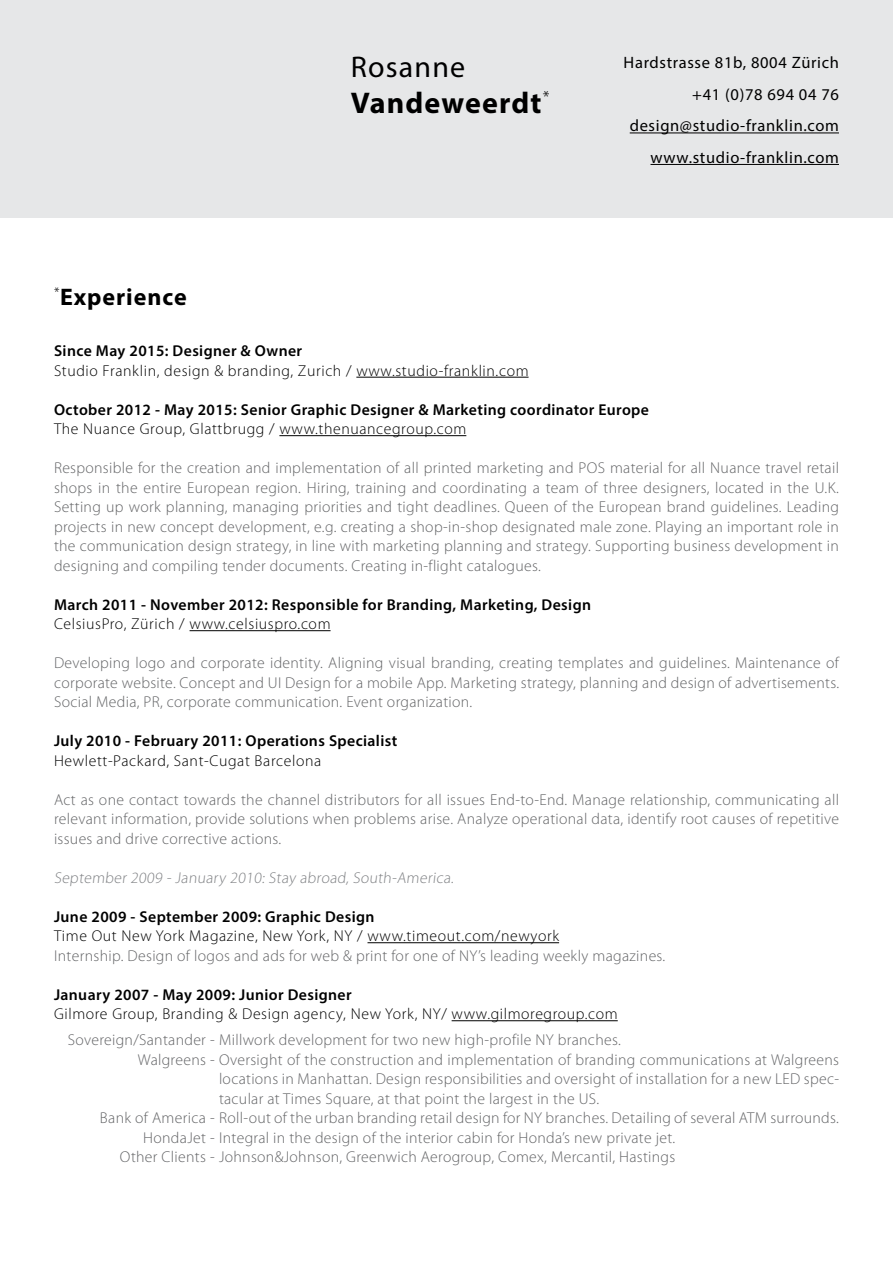
<style>
.page{position:relative;width:893px;height:1263px;background:#fff}
.page>*{position:absolute;margin:0;border:0;box-sizing:border-box;transform-origin:0 0}
.t1{font:700 30px/36px "Myriad Pro";letter-spacing:.04em;color:#000}
.t2{font:700 24px "Myriad Pro";letter-spacing:.04em;color:#000}
.t3{font:16.5px/31.5px "Myriad Pro";letter-spacing:.04em;color:#000;text-align:right}
.t4{font:300 15.75px/19.5px "Myriad Pro";letter-spacing:.02em;color:#636466;text-align:justify}
.t5{font:300 15.75px "Myriad Pro";letter-spacing:.04em;color:#000}
.t6{font:600 15.75px "Myriad Pro";letter-spacing:.025em;color:#000}
.t7{font:300 15.75px "Myriad Pro";color:#808285}
.s1{font-weight:400}
</style>
<div class="page">
<hr style="left:356px;top:377px;width:173px;height:1px;background:#000">
<hr style="left:279px;top:435px;width:187px;height:1px;background:#000">
<hr style="left:190px;top:630px;width:141px;height:1px;background:#000">
<hr style="left:367px;top:942px;width:192px;height:1px;background:#000">
<hr style="left:452px;top:1020px;width:166px;height:1px;background:#000">
<div style="left:0;top:0;width:893px;height:218px;background:#e6e7e8"></div>
<hr style="left:630px;top:133px;width:209px;height:1px;background:#000">
<hr style="left:650px;top:164px;width:189px;height:1px;background:#000">
<h2 class="t2" style="left:54px;top:281px;width:134px"><sup>*</sup>Experience</h2>
<h1 class="t1" style="left:351px;top:48px;width:200px"><span class="s1">Rosanne<br></span>Vandeweerdt<sup>*</sup></h1>
<p class="t3" style="left:624px;top:47px;width:217px">Hardstrasse 81b, 8004 Zürich +41 (0)78 694 04 76 design@studio-franklin.com www.studio-franklin.com</p>
<p class="t6" style="left:54px;top:341px;width:250px">Since May 2015: Designer &amp; Owner</p>
<p class="t5" style="left:54px;top:362px;width:476px">Studio Franklin, design &amp; branding, Zurich / www.studio-franklin.com</p>
<p class="t6" style="left:54px;top:399px;width:596px">October 2012 - May 2015: Senior Graphic Designer &amp; Marketing coordinator Europe</p>
<p class="t5" style="left:54px;top:420px;width:414px">The Nuance Group, Glattbrugg / www.thenuancegroup.com</p>
<p class="t4" style="left:54px;top:458px;width:786px">Responsible for the creation and implementation of all printed marketing and POS material for all Nuance travel retail shops in the entire European region. Hiring, training and coordinating a team of three designers, located in the U.K.<br>Setting up work planning, managing priorities and tight deadlines. Queen of the European brand guidelines. Leading projects in new concept development, e.g. creating a shop-in-shop designated male zone. Playing an important role in the communication design strategy, in line with marketing planning and strategy. Supporting business development in designing and compiling tender documents. Creating in-flight catalogues.</p>
<p class="t6" style="left:54px;top:594px;width:538px">March 2011 - November 2012: Responsible for Branding, Marketing, Design</p>
<p class="t5" style="left:54px;top:615px;width:278px">CelsiusPro, Zürich / www.celsiuspro.com</p>
<p class="t4" style="left:54px;top:653px;width:787px">Developing logo and corporate identity. Aligning visual branding, creating templates and guidelines. Maintenance of corporate website. Concept and UI Design for a mobile App. Marketing strategy, planning and design of advertisements.<br>Social Media, PR, corporate communication. Event organization.</p>
<p class="t6" style="left:54px;top:731px;width:345px">July 2010 - February 2011: Operations Specialist</p>
<p class="t5" style="left:54px;top:752px;width:269px">Hewlett-Packard, Sant-Cugat Barcelona</p>
<p class="t4" style="left:54px;top:790px;width:787px">Act as one contact towards the channel distributors for all issues End-to-End. Manage relationship, communicating all relevant information, provide solutions when problems arise. Analyze operational data, identify root causes of repetitive issues and drive corrective actions.</p>
<p class="t7" style="left:54px;top:869px;width:403px">September 2009 - January 2010: Stay abroad, South-America.</p>
<p class="t6" style="left:54px;top:906px;width:322px">June 2009 - September 2009: Graphic Design</p>
<p class="t5" style="left:54px;top:927px;width:507px">Time Out New York Magazine, New York, NY / www.timeout.com/newyork</p>
<p class="t4" style="left:54px;top:946px;width:613px">Internship. Design of logos and ads for web &amp; print for one of NY’s leading weekly magazines.</p>
<p class="t6" style="left:54px;top:984px;width:299px">January 2007 - May 2009: Junior Designer</p>
<p class="t5" style="left:54px;top:1005px;width:565px">Gilmore Group, Branding &amp; Design agency, New York, NY/ www.gilmoregroup.com</p>
<p class="t4" style="left:138px;top:1031px;width:702px;text-indent:-70px">Sovereign/Santander - Millwork development for two new high-profile NY branches.<br>Walgreens - Oversight of the construction and implementation of branding communications at Walgreens</p>
<p class="t4" style="left:219px;top:1070px;width:622px">locations in Manhattan. Design responsibilities and oversight of installation for a new LED spec&shy;tacular at Times Square, at that point the largest in the US.</p>
<p class="t4" style="left:100px;top:1109px;width:740px">Bank of America - Roll-out of the urban branding retail design for NY branches. Detailing of several ATM surrounds.</p>
<p class="t4" style="left:143px;top:1128px;width:534px">HondaJet - Integral in the design of the interior cabin for Honda’s new private jet.</p>
<p class="t4" style="left:120px;top:1148px;width:557px">Other Clients - Johnson&amp;Johnson, Greenwich Aerogroup, Comex, Mercantil, Hastings</p>
</div>
